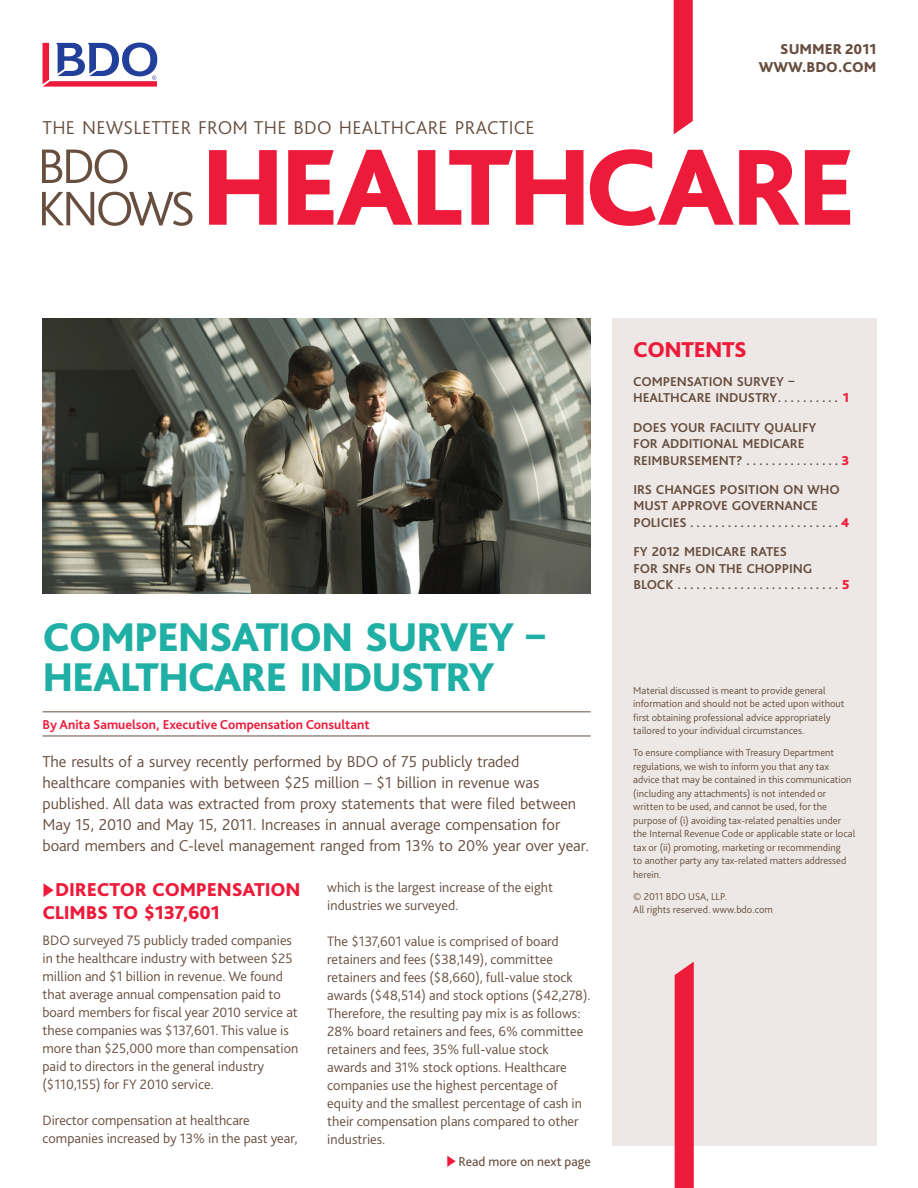
<style>
.page{position:relative;width:918px;height:1188px;background:#fff}
.page>*{position:absolute;margin:0;border:0;box-sizing:border-box;transform-origin:0 0}
.t1{font:800 42px/40.5px "Bliss Pro";letter-spacing:-.03em;color:#1fafa4}
.t2{font:800 22.5px "Bliss Pro";letter-spacing:-.02em;color:#ed1a3a}
.t3{font:300 19.5px "Bliss Pro";letter-spacing:.015em;color:#674e3f}
.t4{font:800 19.5px/22.5px "Bliss Pro";letter-spacing:-.01em;color:#ed1a3a}
.t5{font:300 16.5px/21px "Bliss Pro";letter-spacing:-.005em;color:#674e3f}
.t6{font:800 15px/18px "Bliss Pro";color:#674e3f;text-align:right}
.t7{font:300 14.25px/18px "Bliss Pro";color:#674e3f}
.t8{font:700 13.5px/16.5px "Bliss Pro";letter-spacing:-.005em;color:#674e3f}
.t9{font:700 13.5px "Bliss Pro";color:#ed1a3a}
.t10{font:13.5px "Bliss Pro";color:#674e3f}
.t11{font:300 10.5px/13.5px "Bliss Pro";color:#674e3f}
.s1{color:#ed1a3a}
.s2{font-weight:800;color:#ed1a3a}
</style>
<div class="page">
<div style="left:612px;top:318px;width:264px;height:827px;background:#ede8e5"></div>
<svg style="left:674px;top:0;width:19px;height:134px;background:#ee2745"></svg>
<svg style="left:43px;top:43px;width:114px;height:44px"></svg>
<svg style="left:675px;top:962px;width:19px;height:226px;background:#ed2240"></svg>
<hr style="left:43px;top:711px;width:548px;height:1px;background:#674e3f">
<hr style="left:43px;top:736px;width:548px;height:1px;background:#674e3f">
<img style="left:43px;top:318px;width:547px;height:276px">
<svg style="left:209px;top:149px;width:641px;height:77px"></svg>
<svg style="left:42px;top:192px;width:151px;height:34px"></svg>
<svg style="left:42px;top:149px;width:85px;height:34px"></svg>
<h3 class="t3" style="left:43px;top:115px;width:444px">The Newsletter from the BDO H ealthcare Practic</h3>
<h3 class="t3" style="left:526px;top:115px;width:11px">e</h3>
<p class="t6" style="left:759px;top:40px;width:119px">SUMMER 2011<br>WWW.BDO.COM</p>
<h1 class="t1" style="left:43px;top:616px;width:504px">COM PENSATION SURVEY –<br>HEALTHCARE INDUSTRY</h1>
<p class="t9" style="left:43px;top:716px;width:329px">BY ANITA SAMUELSON, EXECUTIVE COMPENSATION CONSULTANT</p>
<p class="t5" style="left:43px;top:751px;width:548px">The results of a survey recently performed by BDO of 75 publicly traded healthcare companies with between $25 million – $1 billion in revenue was published. All data was extracted from proxy statements that were filed between May 15, 2010 and May 15, 2011. Increases in annual average compensation for board members and C-level management ranged from 13% to 20% year over year.</p>
<h3 class="t4" style="left:42px;top:878px;width:260px">◆ DIRECTOR COMPENSATION<br>CLI MBS TO $137,601</h3>
<p class="t7" style="left:43px;top:931px;width:257px">BDO surveyed 75 publicly traded companies in the healthcare industry with between $25 million and $1 billion in revenue. We found that average annual compensation paid to board members for fiscal year 2010 service at these companies was $137,601. This value is more than $25,000 more than compensation paid to directors in the general industry ($110,155) for FY 2010 service.</p>
<p class="t7" style="left:43px;top:1111px;width:257px">Director compensation at healthcare companies increased by 13% in the past year,</p>
<p class="t7" style="left:327px;top:878px;width:227px">which is the largest increase of the eight industries we surveyed.</p>
<p class="t7" style="left:327px;top:932px;width:265px">The $137,601 value is comprised of board retainers and fees ($38,149), committee retainers and fees ($8,660), full-value stock awards ($48,514) and stock options ($42,278).<br>Therefore, the resulting pay mix is as follows:<br>28% board retainers and fees, 6% committee retainers and fees, 35% full-value stock awards and 31% stock options. H ealthcare companies use the highest percentage of equity and the smallest percentage of cash in their compensation plans compared to other industries.</p>
<p class="t10" style="left:447px;top:1154px;width:146px"><span class="s1">◆</span> Read more on next page</p>
<h2 class="t2" style="left:633px;top:335px;width:115px">CONTENTS</h2>
<p class="t8" style="left:633px;top:373px;width:218px">COMPENSATION SURVEY –<br>HEALTHCARE INDUSTRY .......... <span class="s2">1</span></p>
<p class="t8" style="left:633px;top:419px;width:9px">DOES</p>
<p class="t8" style="left:670px;top:419px;width:53px">YO UR FACILIT</p>
<p class="t8" style="left:753px;top:419px;width:65px">Y QUALI FY</p>
<p class="t8" style="left:633px;top:435px;width:64px">FOR ADDITIONAL</p>
<p class="t8" style="left:742px;top:435px;width:62px">MEDICARE</p>
<p class="t8" style="left:633px;top:452px;width:64px">REIM BURSEMENT</p>
<p class="t8" style="left:633px;top:445px;width:217px;line-height:29.2px;text-indent:103px">? ...............<span class="s2">3<br></span>IRS CHANGES POSITION ON WHO</p>
<p class="t8" style="left:633px;top:497px;width:218px">MUST APPROVE GOVERNANCE<br>POLICIES ........................<span class="s2">4</span></p>
<p class="t8" style="left:633px;top:543px;width:126px">FY 2012 MEDICARE RATES<br>FOR SNFS ON THE</p>
<p class="t8" style="left:746px;top:560px;width:18px">CHOPPING</p>
<p class="t8" style="left:634px;top:576px;width:9px">BLOC</p>
<p class="t8" style="left:665px;top:576px;width:186px">K ..........................<span class="s2">5</span></p>
<p class="t11" style="left:633px;top:683px;width:213px">Material discussed is meant to provide general information and should not be acted upon without first obtaining professional advice appropriately tailored to your individual circumstances.</p>
<p class="t11" style="left:633px;top:746px;width:223px">To ensure compliance with Treasury Department regulations, we wish to inform you that any tax advice that may be contained in this communication (including any attachments) is not intended or written to be used, and cannot be used, for the purpose of (i) avoiding tax-related penalties under the Internal Revenue Code or applicable state or local tax or (ii) promoting, marketing or recommending<br>to another party any tax-related matters addressed herein.</p>
<p class="t11" style="left:633px;top:889px;width:141px">© 2011 BDO USA, LLP.<br>All rights reserved. www.bdo.com</p>
</div>
